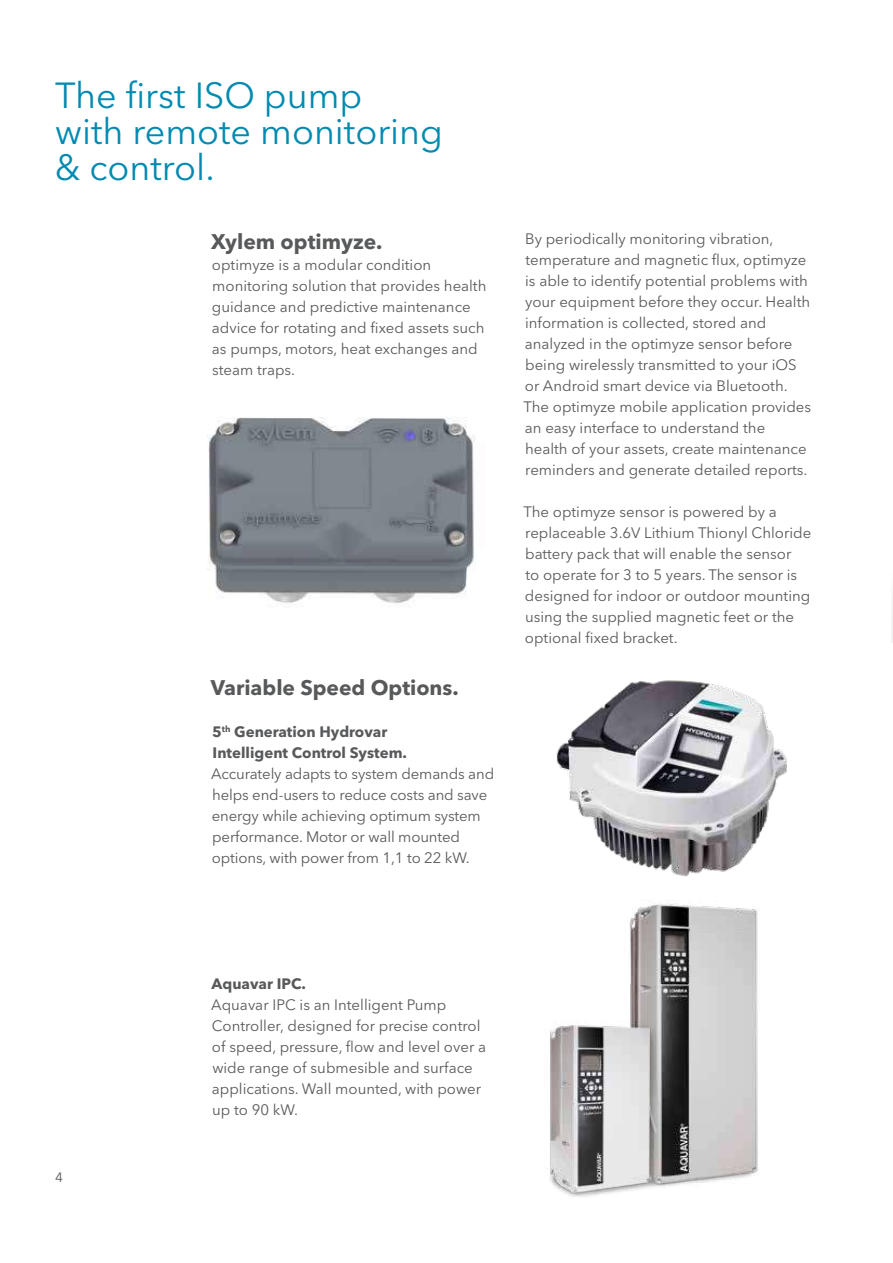
<style>
.page{position:relative;width:893px;height:1263px;background:#fff}
.page>*{position:absolute;margin:0;border:0;box-sizing:border-box;transform-origin:0 0}
.t1{font:36px/36px "Avenir Next LT Pro";color:#008ab1}
.t2{font:700 21px "Avenir Next LT Pro";color:#58595b}
.t3{font:15px/21px "Avenir Next LT Pro";color:#58595b}
.t4{font:700 15px/21px "Avenir Next LT Pro";color:#58595b}
.t5{font:13.5px "Avenir Next LT Pro";color:#58595b}
</style>
<div class="page">
<img style="left:207px;top:417px;width:269px;height:187px">
<img style="left:547px;top:901px;width:211px;height:296px">
<img style="left:556px;top:680px;width:231px;height:197px">
<img style="left:892px;top:604px;width:1px;height:38px">
<h1 class="t1" style="left:55px;top:77px;width:389px">The first ISO pump<br>with remote monitoring &amp; control.</h1>
<h2 class="t2" style="left:211px;top:229px;width:173px">Xylem optimyze.</h2>
<p class="t3" style="left:212px;top:254px;width:276px">optimyze is a modular condition monitoring solution that provides health guidance and predictive maintenance advice for rotating and fixed assets such as pumps, motors, heat exchanges and steam traps.</p>
<h2 class="t2" style="left:211px;top:675px;width:250px">Variable Speed Options.</h2>
<p class="t4" style="left:212px;top:721px;width:196px">5<sup>th</sup> Generation Hydrovar<br>Intelligent Control System.</p>
<p class="t3" style="left:211px;top:763px;width:285px">Accurately adapts to system demands and helps end-users to reduce costs and save energy while achieving optimum system performance. Motor or wall mounted options, with power from 1,1 to 22 kW.</p>
<p class="t3" style="left:523px;top:229px;width:289px">By periodically monitoring vibration, temperature and magnetic flux, optimyze is able to identify potential problems with your equipment before they occur. Health information is collected, stored and analyzed in the optimyze sensor before being wirelessly transmitted to your iOS or Android smart device via Bluetooth.<br>The optimyze mobile application provides an easy interface to understand the<br>health of your assets, create maintenance reminders and generate detailed reports.</p>
<p class="t3" style="left:523px;top:502px;width:289px">The optimyze sensor is powered by a replaceable 3.6V Lithium Thionyl Chloride battery pack that will enable the sensor<br>to operate for 3 to 5 years. The sensor is designed for indoor or outdoor mounting using the supplied magnetic feet or the optional fixed bracket.</p>
<p class="t5" style="left:55px;top:1169px;width:9px">4</p>
<p class="t4" style="left:212px;top:973px;width:96px">Aquavar IPC.</p>
<p class="t3" style="left:211px;top:994px;width:276px">Aquavar IPC is an Intelligent Pump Controller, designed for precise control of speed, pressure, flow and level over a wide range of submesible and surface applications. Wall mounted, with power up to 90 kW.</p>
</div>
